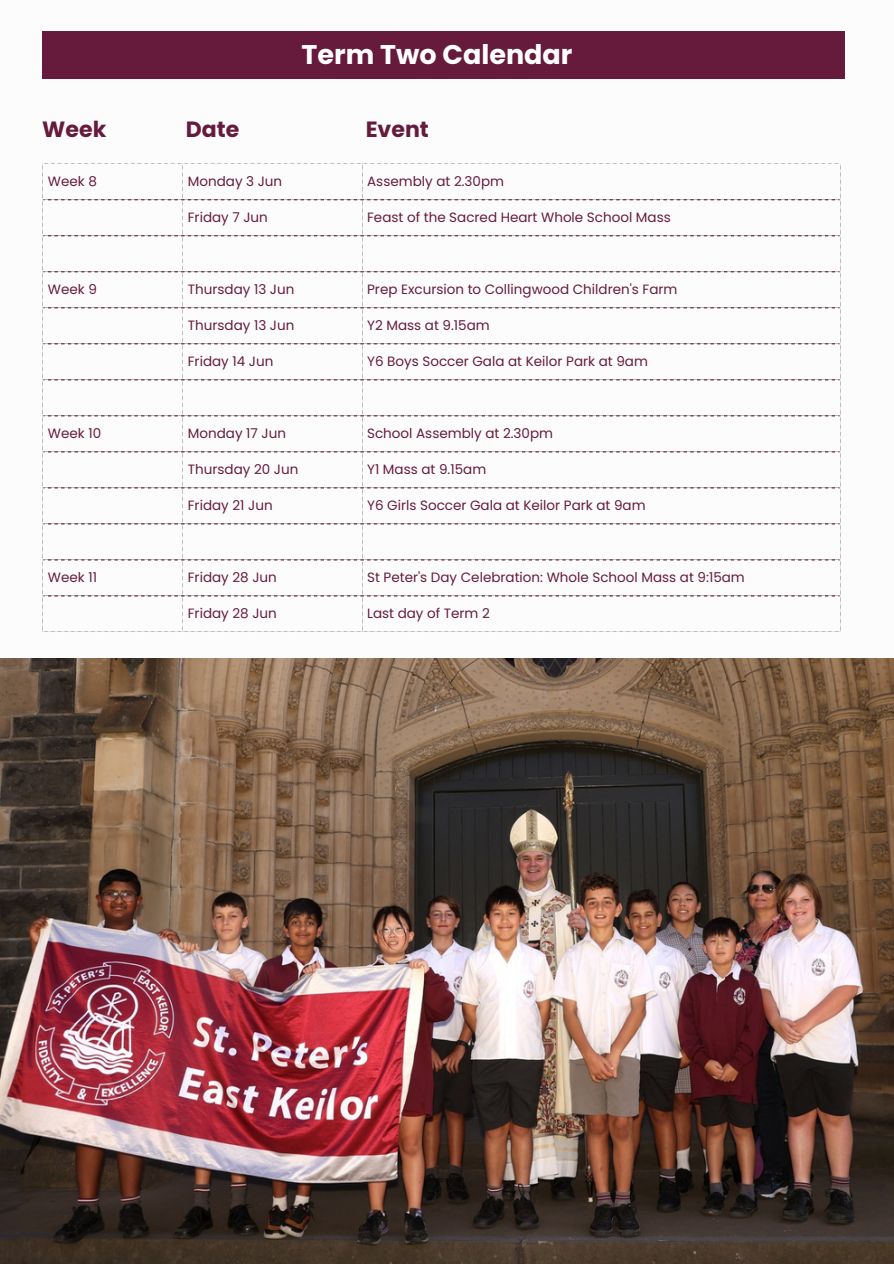
<style>
.page{position:relative;width:894px;height:1264px;background:#fff}
.page>*{position:absolute;margin:0;border:0;box-sizing:border-box;transform-origin:0 0}
.t1{font:700 27px "Poppins";color:#fff}
.t2{font:700 22.05px "Poppins";color:#661b3d}
.t3{font:13.5px "Poppins";color:#661b3d}
</style>
<div class="page">
<div style="left:42px;top:32px;width:802px;height:47px;background:#661b3d"></div>
<svg style="left:42px;top:163px;width:320px;height:1px"></svg>
<svg style="left:42px;top:631px;width:320px;height:1px"></svg>
<svg style="left:362px;top:163px;width:478px;height:469px"></svg>
<svg style="left:43px;top:199px;width:140px;height:397px"></svg>
<svg style="left:183px;top:199px;width:179px;height:397px"></svg>
<svg style="left:362px;top:199px;width:477px;height:397px"></svg>
<img style="left:1px;top:658px;width:892px;height:604px">
<p class="t1" style="left:301px;top:35px;width:272px">Term Two Calendar</p>
<p class="t2" style="left:42px;top:113px;width:65px">Week</p>
<p class="t2" style="left:186px;top:113px;width:55px">Date</p>
<p class="t2" style="left:365px;top:113px;width:65px">Event</p>
<h1 class="t3" style="left:48px;top:171px;width:50px">Week 8</h1>
<p class="t3" style="left:188px;top:171px;width:96px">Monday 3 Jun</p>
<p class="t3" style="left:367px;top:171px;width:138px">Assembly at 2.30pm</p>
<p class="t3" style="left:188px;top:207px;width:82px">Friday 7 Jun</p>
<p class="t3" style="left:367px;top:207px;width:305px">Feast of the Sacred Heart Whole School Mass</p>
<p class="t3" style="left:48px;top:279px;width:50px">Week 9</p>
<p class="t3" style="left:188px;top:279px;width:108px">Thursday 13 Jun</p>
<p class="t3" style="left:367px;top:279px;width:312px">Prep Excursion to Collingwood Children's Farm</p>
<p class="t3" style="left:188px;top:315px;width:108px">Thursday 13 Jun</p>
<p class="t3" style="left:367px;top:315px;width:124px">Y2 Mass at 9.15am</p>
<p class="t3" style="left:188px;top:351px;width:87px">Friday 14 Jun</p>
<p class="t3" style="left:367px;top:351px;width:282px">Y6 Boys Soccer Gala at Keilor Park at 9am</p>
<p class="t3" style="left:48px;top:423px;width:55px">Week 10</p>
<p class="t3" style="left:188px;top:423px;width:100px">Monday 17 Jun</p>
<p class="t3" style="left:367px;top:423px;width:187px">School Assembly at 2.30pm</p>
<p class="t3" style="left:188px;top:459px;width:112px">Thursday 20 Jun</p>
<p class="t3" style="left:367px;top:459px;width:121px">Y1 Mass at 9.15am</p>
<p class="t3" style="left:188px;top:495px;width:86px">Friday 21 Jun</p>
<p class="t3" style="left:367px;top:495px;width:280px">Y6 Girls Soccer Gala at Keilor Park at 9am</p>
<p class="t3" style="left:48px;top:567px;width:51px">Week 11</p>
<p class="t3" style="left:188px;top:567px;width:90px">Friday 28 Jun</p>
<p class="t3" style="left:367px;top:567px;width:379px">St Peter's Day Celebration: Whole School Mass at 9:15am</p>
<p class="t3" style="left:188px;top:603px;width:90px">Friday 28 Jun</p>
<p class="t3" style="left:367px;top:603px;width:124px">Last day of Term 2</p>
</div>
